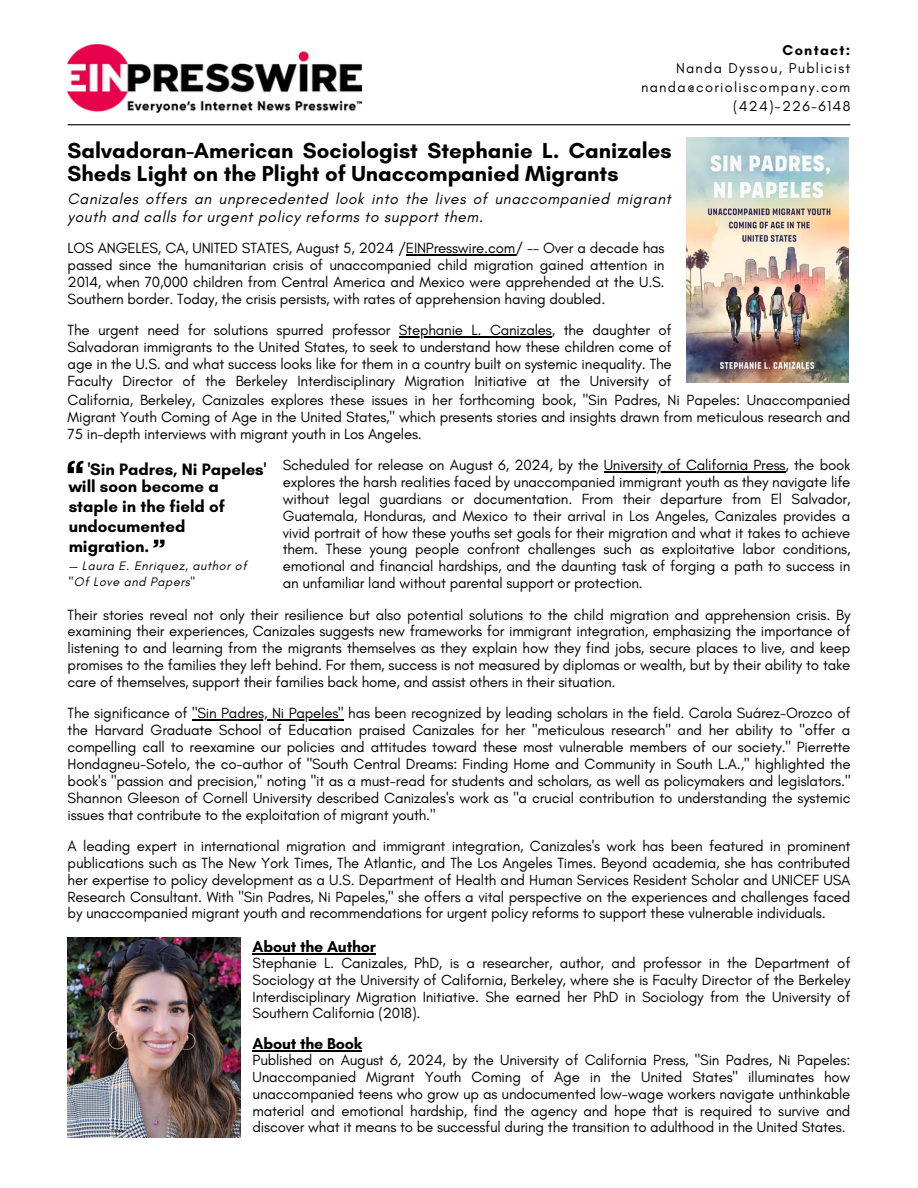
<style>
.page{position:relative;width:918px;height:1188px;background:#fff}
.page>*{position:absolute;margin:0;border:0;box-sizing:border-box;transform-origin:0 0}
.t1{font:700 22.2px/23.2px "Glacial Indifference";color:#000}
.t2{font:700 16.8px/19.8px "Glacial Indifference";color:#000}
.t3{font:700 16.05px "Glacial Indifference";letter-spacing:-.01em;color:#000}
.t4{font:italic 15.45px/17.7px "Glacial Indifference";letter-spacing:.04em;color:#000}
.t5{font:15px/16.8px "Glacial Indifference";letter-spacing:-.01em;color:#000;text-align:justify}
.t6{font:14.55px/18.5px "Glacial Indifference";letter-spacing:.09em;color:#000;text-align:right}
.t7{font:700 14.55px "Glacial Indifference";letter-spacing:.09em;color:#000}
.t8{font:italic 12.6px/15.8px "Glacial Indifference";letter-spacing:.045em;color:#000}
.s1{color:#fff}
</style>
<div class="page">
<hr style="left:68px;top:124px;width:782px;height:1px;background:#000">
<img style="left:68px;top:45px;width:293px;height:67px">
<img style="left:686px;top:137px;width:163px;height:245px">
<hr style="left:406px;top:254px;width:109px;height:1px;background:#000">
<hr style="left:399px;top:336px;width:153px;height:1px;background:#000">
<hr style="left:192px;top:720px;width:152px;height:1px;background:#000">
<img style="left:68px;top:937px;width:173px;height:200px">
<hr style="left:253px;top:953px;width:123px;height:1px;background:#000">
<hr style="left:253px;top:1050px;width:109px;height:1px;background:#000">
<hr style="left:604px;top:471px;width:181px;height:1px;background:#000">
<svg style="left:68px;top:461px;width:15px;height:12px"></svg>
<svg style="left:154px;top:540px;width:11px;height:7px"></svg>
<h4 class="t7" style="left:783px;top:41px;width:69px">Contact:</h4>
<p class="t6" style="left:641px;top:59px;width:211px">Nanda Dyssou, Publicist nanda@corioliscompany.com (424)-226-6148</p>
<h1 class="t1" style="left:68px;top:138px;width:605px">Salvadoran-American Sociologist Stephanie L. Canizales<br>Sheds Light on the Plight of Unaccompanied Migrants</h1>
<h3 class="t4" style="left:68px;top:190px;width:605px">Canizales offers an unprecedented look into the lives of unaccompanied migrant youth and calls for urgent policy reforms to support them.</h3>
<h4 class="t5" style="left:68px;top:239px;width:598px">LOS ANGELES, CA, UNITED STATES, August 5, 2024 /EINPresswire.com/ -- Over a decade has passed since the humanitarian crisis of unaccompanied child migration gained attention in 2014, when 70,000 children from Central America and Mexico were apprehended at the U.S.<br>Southern border. Today, the crisis persists, with rates of apprehension having doubled.</h4>
<h4 class="t5" style="left:68px;top:321px;width:324px">The urgent need for solutions spurred professor</h4>
<h4 class="t5" style="left:68px;top:321px;width:606px;text-indent:331px">Stephanie L. Canizales, the daughter of Salvadoran immigrants to the United States, to seek to understand how these children come of age in the U.S. and what success looks like for them in a country built on systemic inequality. The Faculty Director of the Berkeley Interdisciplinary Migration Initiative at the University of <span class="s1">California,</span></h4>
<p class="t5" style="left:68px;top:391px;width:784px">California, Berkeley, Canizales explores these issues in her forthcoming book, "Sin Padres, Ni Papeles: Unaccompanied Migrant Youth Coming of Age in the United States," which presents stories and insights drawn from meticulous research and 75 in-depth interviews with migrant youth in Los Angeles.</p>
<h4 class="t2" style="left:88px;top:459px;width:180px">'Sin Padres, Ni Papeles'</h4>
<h4 class="t2" style="left:69px;top:476px;width:158px">will soon become a staple in the field of undocumented migration.</h4>
<p class="t8" style="left:69px;top:558px;width:179px">— Laura E. Enriquez, author of "Of Love and Papers"</p>
<h4 class="t5" style="left:283px;top:456px;width:569px">Scheduled for release on August 6, 2024, by the University of California Press, the book</h4>
<p class="t5" style="left:283px;top:473px;width:569px">explores the harsh realities faced by unaccompanied immigrant youth as they navigate life without legal guardians or documentation. From their departure from El Salvador, Guatemala, Honduras, and Mexico to their arrival in Los Angeles, Canizales provides a vivid portrait of how these youths set goals for their migration and what it takes to achieve them. These young people confront challenges such as exploitative labor conditions, emotional and financial hardships, and the daunting task of forging a path to success in an unfamiliar land without parental support or protection.</p>
<p class="t5" style="left:68px;top:606px;width:784px">Their stories reveal not only their resilience but also potential solutions to the child migration and apprehension crisis. By examining their experiences, Canizales suggests new frameworks for immigrant integration, emphasizing the importance of listening to and learning from the migrants themselves as they explain how they find jobs, secure places to live, and keep promises to the families they left behind. For them, success is not measured by diplomas or wealth, but by their ability to take care of themselves, support their families back home, and assist others in their situation.</p>
<p class="t5" style="left:68px;top:705px;width:784px">The significance of "Sin Padres, Ni Papeles" has been recognized by leading scholars in the field. Carola Suárez-Orozco of</p>
<p class="t5" style="left:68px;top:722px;width:784px">the Harvard Graduate School of Education praised Canizales for her "meticulous research" and her ability to "offer a compelling call to reexamine our policies and attitudes toward these most vulnerable members of our society." Pierrette Hondagneu-Sotelo, the co-author of "South Central Dreams: Finding Home and Community in South L.A.," highlighted the book's "passion and precision," noting "it as a must-read for students and scholars, as well as policymakers and legislators." Shannon Gleeson of Cornell University described Canizales's work as "a crucial contribution to understanding the systemic issues that contribute to the exploitation of migrant youth."</p>
<p class="t5" style="left:68px;top:837px;width:784px">A leading expert in international migration and immigrant integration, Canizales's work has been featured in prominent publications such as The New York Times, The Atlantic, and The Los Angeles Times. Beyond academia, she has contributed her expertise to policy development as a U.S. Department of Health and Human Services Resident Scholar and UNICEF USA Research Consultant. With "Sin Padres, Ni Papeles," she offers a vital perspective on the experiences and challenges faced by unaccompanied migrant youth and recommendations for urgent policy reforms to support these vulnerable individuals.</p>
<h4 class="t3" style="left:253px;top:937px;width:125px">About the Author</h4>
<h4 class="t5" style="left:253px;top:954px;width:599px">Stephanie L. Canizales, PhD, is a researcher, author, and professor in the Department of Sociology at the University of California, Berkeley, where she is Faculty Director of the Berkeley Interdisciplinary Migration Initiative. She earned her PhD in Sociology from the University of Southern California (2018).</h4>
<h4 class="t3" style="left:253px;top:1034px;width:111px">About the Book</h4>
<h4 class="t5" style="left:253px;top:1051px;width:599px">Published on August 6, 2024, by the University of California Press, "Sin Padres, Ni Papeles:<br>Unaccompanied Migrant Youth Coming of Age in the United States" illuminates how unaccompanied teens who grow up as undocumented low-wage workers navigate unthinkable material and emotional hardship, find the agency and hope that is required to survive and discover what it means to be successful during the transition to adulthood in the United States.</h4>
</div>
